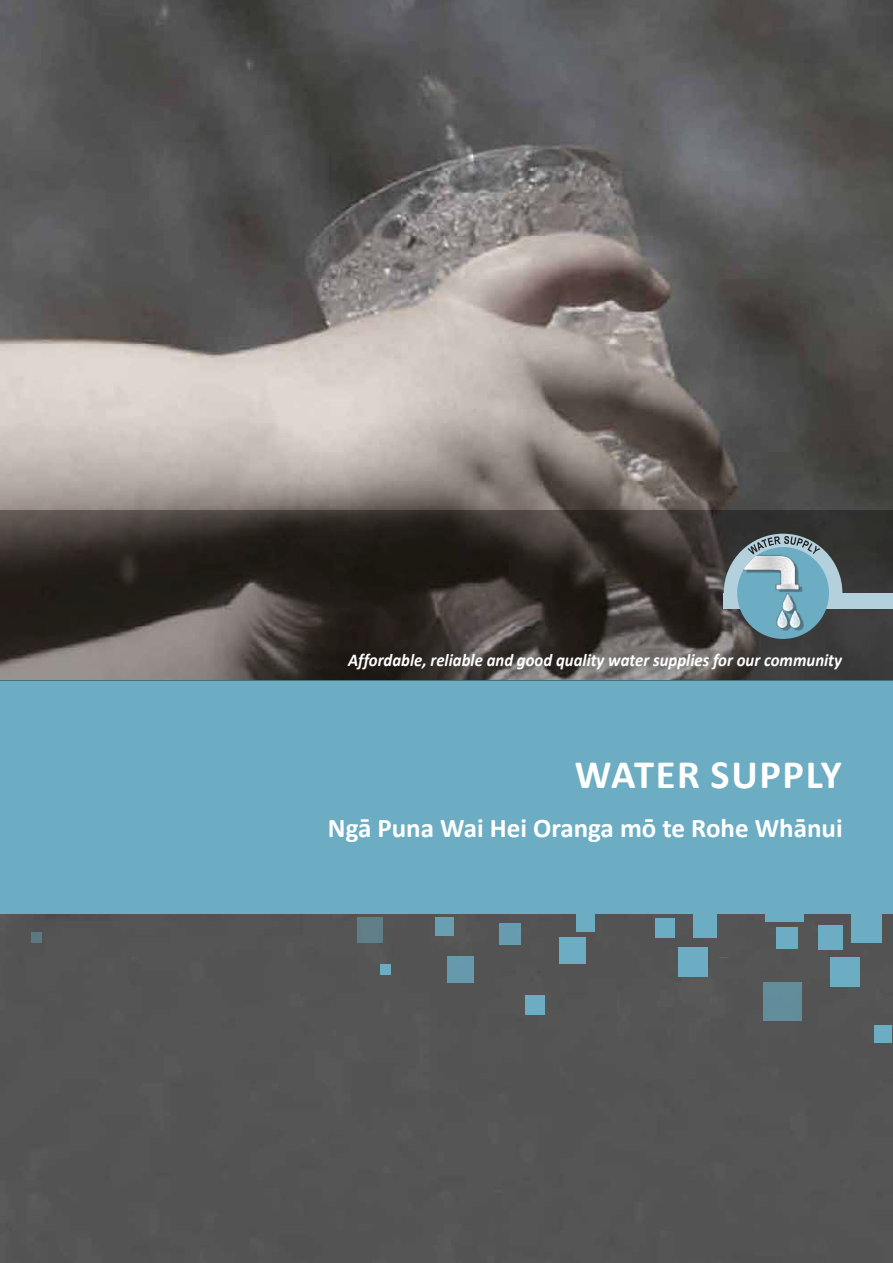
<style>
.page{position:relative;width:893px;height:1263px;background:#fff}
.page>*{position:absolute;margin:0;border:0;box-sizing:border-box;transform-origin:0 0}
.GOA_Subdivider_-_Hea{font:700 40.5px "Calibri";letter-spacing:.04em;color:#fff}
.GOA_Subdivider_-_Mao{font:700 27px "Calibri";color:#fff}
.GOA_Subdivider__-_Va{font:italic 700 18px "Calibri";color:#fff;scale:.93 1}
</style>
<div class="page">
<img style="left:0;top:0;width:893px;height:1263px">
<div style="left:0;top:680px;width:893px;height:234px;background:#6cadc3"></div>
<svg style="left:0;top:510px;width:893px;height:170px"></svg>
<div style="left:851px;top:912px;width:31px;height:31px;background:#6cadc3"></div>
<div style="left:765px;top:883px;width:39px;height:39px;background:#6cadc3"></div>
<div style="left:776px;top:927px;width:21px;height:21px;background:#6cadc3"></div>
<div style="left:763px;top:982px;width:39px;height:39px;background:#638d9b"></div>
<div style="left:678px;top:947px;width:29px;height:29px;background:#6cadc3"></div>
<div style="left:818px;top:925px;width:24px;height:25px;background:#6cadc3"></div>
<div style="left:830px;top:958px;width:29px;height:29px;background:#6cadc3"></div>
<div style="left:874px;top:1026px;width:17px;height:17px;background:#6cadc3"></div>
<div style="left:693px;top:914px;width:24px;height:24px;background:#6cadc3"></div>
<div style="left:447px;top:956px;width:26px;height:26px;background:#6699ab"></div>
<div style="left:577px;top:913px;width:18px;height:19px;background:#6cadc3"></div>
<div style="left:655px;top:918px;width:20px;height:20px;background:#6cadc3"></div>
<div style="left:559px;top:937px;width:27px;height:26px;background:#6cadc3"></div>
<div style="left:525px;top:995px;width:19px;height:19px;background:#6cadc3"></div>
<div style="left:499px;top:923px;width:22px;height:22px;background:#679cae"></div>
<div style="left:358px;top:917px;width:25px;height:25px;background:#617f89"></div>
<div style="left:380px;top:964px;width:11px;height:11px;background:#6cadc3"></div>
<div style="left:436px;top:917px;width:18px;height:19px;background:#689fb2"></div>
<div style="left:31px;top:932px;width:11px;height:11px;background:#5d7881"></div>
<div style="left:724px;top:593px;width:169px;height:15px;background:#b4d0dd"></div>
<img style="left:737px;top:547px;width:92px;height:92px;border-radius:46px">
<svg style="left:724px;top:534px;width:118px;height:59px"></svg>
<p class="GOA_Subdivider__-_Va" style="left:348px;top:649px;width:532px">Affordable, reliable and good quality water supplies for our community</p>
<p class="GOA_Subdivider_-_Hea" style="left:575px;top:748px;width:269px">WATER SUPPLY</p>
<p class="GOA_Subdivider_-_Mao" style="left:328px;top:811px;width:516px">Ngā Puna Wai Hei Oranga mō te Rohe Whānui</p>
</div>
